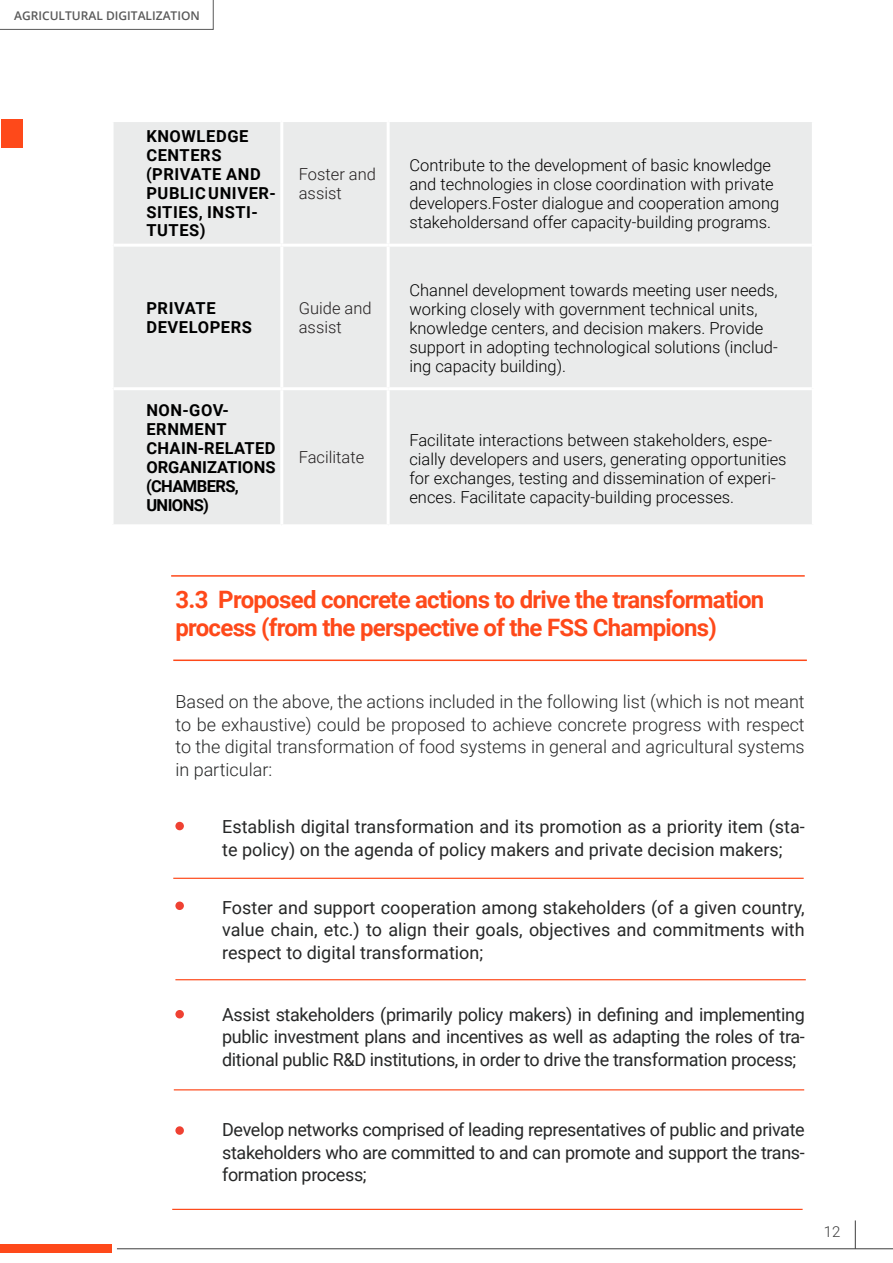
<style>
.page{position:relative;width:893px;height:1263px;background:#fff}
.page>*{position:absolute;margin:0;border:0;box-sizing:border-box;transform-origin:0 0}
.t1{font:700 24px/28.5px "Roboto";letter-spacing:-.03em;color:#fe491a}
.t2{font:18px/22.5px "Roboto";color:#262727;text-align:justify}
.t3{font:300 18px/22.5px "Roboto";color:#262727;text-align:justify}
.t4{font:300 16.5px/19px "Roboto";color:#000}
.t5{font:700 16.5px/19px "Roboto";letter-spacing:.035em;color:#000}
.t6{font:700 16.5px/18.9px "Roboto";color:#000}
.t7{font:300 16.5px/19px "Roboto";color:#231f20}
.t8{font:300 15px "Roboto";color:#3d3d3d}
.t9{font:600 12px "Open Sans";color:#595959}
</style>
<div class="page">
<svg style="left:855px;top:1220px;width:1px;height:28px"></svg>
<hr style="left:117px;top:1248px;width:776px;height:1px;background:#3d3d3d">
<div style="left:0;top:1244px;width:112px;height:8px;background:#fe491a"></div>
<svg style="left:0;top:0;width:214px;height:30px"></svg>
<div style="left:1px;top:119px;width:21px;height:28px;background:#fe491a"></div>
<hr style="left:171px;top:575px;width:634px;height:2px;background:#fe491a">
<hr style="left:173px;top:659px;width:634px;height:2px;background:#fe491a">
<hr style="left:173px;top:878px;width:631px;height:1px;background:#fe491a">
<hr style="left:175px;top:979px;width:631px;height:1px;background:#fe491a">
<hr style="left:174px;top:1089px;width:630px;height:1px;background:#fe491a">
<hr style="left:172px;top:1209px;width:631px;height:1px;background:#fe491a">
<div style="left:175px;top:822px;width:9px;height:8px;background:#ef4132;border-radius:50%"></div>
<div style="left:175px;top:901px;width:9px;height:9px;background:#ef4132;border-radius:50%"></div>
<div style="left:175px;top:1010px;width:9px;height:8px;background:#ef4132;border-radius:50%"></div>
<div style="left:175px;top:1126px;width:9px;height:9px;background:#ef4132;border-radius:50%"></div>
<div style="left:114px;top:122px;width:698px;height:402px;background:#eaebeb"></div>
<hr style="left:280px;top:122px;width:3px;height:122px;background:#fff">
<hr style="left:387px;top:122px;width:3px;height:122px;background:#fff">
<hr style="left:280px;top:247px;width:3px;height:140px;background:#fff">
<hr style="left:387px;top:247px;width:3px;height:140px;background:#fff">
<hr style="left:280px;top:390px;width:3px;height:134px;background:#fff">
<hr style="left:387px;top:390px;width:3px;height:134px;background:#fff">
<hr style="left:114px;top:244px;width:168px;height:3px;background:#fff">
<hr style="left:282px;top:244px;width:106px;height:3px;background:#fff">
<hr style="left:388px;top:244px;width:424px;height:3px;background:#fff">
<hr style="left:114px;top:387px;width:168px;height:3px;background:#fff">
<hr style="left:282px;top:387px;width:106px;height:3px;background:#fff">
<hr style="left:388px;top:387px;width:424px;height:3px;background:#fff">
<p class="t9" style="left:14px;top:7px;width:187px">AGRICULTURAL DIGITALIZATION</p>
<p class="t5" style="left:146px;top:126px;width:104px">KNOWLEDGE<br>CENTERS</p>
<p class="t5" style="left:146px;top:164px;width:131px">(PRIVATE AND<br>PUBLIC UNIVER-<br>SITIES, INSTI-<br>TUTES)</p>
<p class="t7" style="left:299px;top:164px;width:79px">Foster and assist</p>
<p class="t4" style="left:409px;top:155px;width:371px">Contribute to the development of basic knowledge and technologies in close coordination with private developers.Foster dialogue and cooperation among stakeholdersand offer capacity-building programs.</p>
<p class="t5" style="left:146px;top:298px;width:71px">PRIVATE</p>
<p class="t5" style="left:146px;top:317px;width:107px">DEVELOPERS</p>
<p class="t7" style="left:299px;top:298px;width:74px">Guide and assist</p>
<p class="t6" style="left:146px;top:400px;width:131px">NON-GOV-<br>ERNMENT<br>CHAIN-RELATED<br>ORGANIZATIONS (CHAMBERS,<br>UNIONS)</p>
<p class="t7" style="left:299px;top:447px;width:67px">Facilitate</p>
<p class="t4" style="left:409px;top:280px;width:370px">Channel development towards meeting user needs, working closely with government technical units, knowledge centers, and decision makers. Provide support in adopting technological solutions (includ&shy;ing capacity building).</p>
<p class="t4" style="left:409px;top:430px;width:379px">Facilitate interactions between stakeholders, espe&shy;cially developers and users, generating opportunities for exchanges, testing and dissemination of experi&shy;ences. Facilitate capacity-building processes.</p>
<p class="t1" style="left:175px;top:584px;width:590px">3.3 Proposed concrete actions to drive the transformation process (from the perspective of the FSS Champions)</p>
<p class="t3" style="left:175px;top:690px;width:631px">Based on the above, the actions included in the following list (which is not meant to be exhaustive) could be proposed to achieve concrete progress with respect to the digital transformation of food systems in general and agricultural systems in particular:</p>
<p class="t2" style="left:222px;top:815px;width:584px">Establish digital transformation and its promotion as a priority item (sta&shy;te policy) on the agenda of policy makers and private decision makers;</p>
<p class="t2" style="left:222px;top:895px;width:584px">Foster and support cooperation among stakeholders (of a given country, value chain, etc.) to align their goals, objectives and commitments with respect to digital transformation;</p>
<p class="t2" style="left:222px;top:1002px;width:584px">Assist stakeholders (primarily policy makers) in defining and implementing public investment plans and incentives as well as adapting the roles of tra&shy;ditional public R&amp;D institutions, in order to drive the transformation process;</p>
<p class="t2" style="left:222px;top:1118px;width:584px">Develop networks comprised of leading representatives of public and private stakeholders who are committed to and can promote and support the trans&shy;formation process;</p>
<p class="t8" style="left:824px;top:1221px;width:18px">12</p>
</div>
